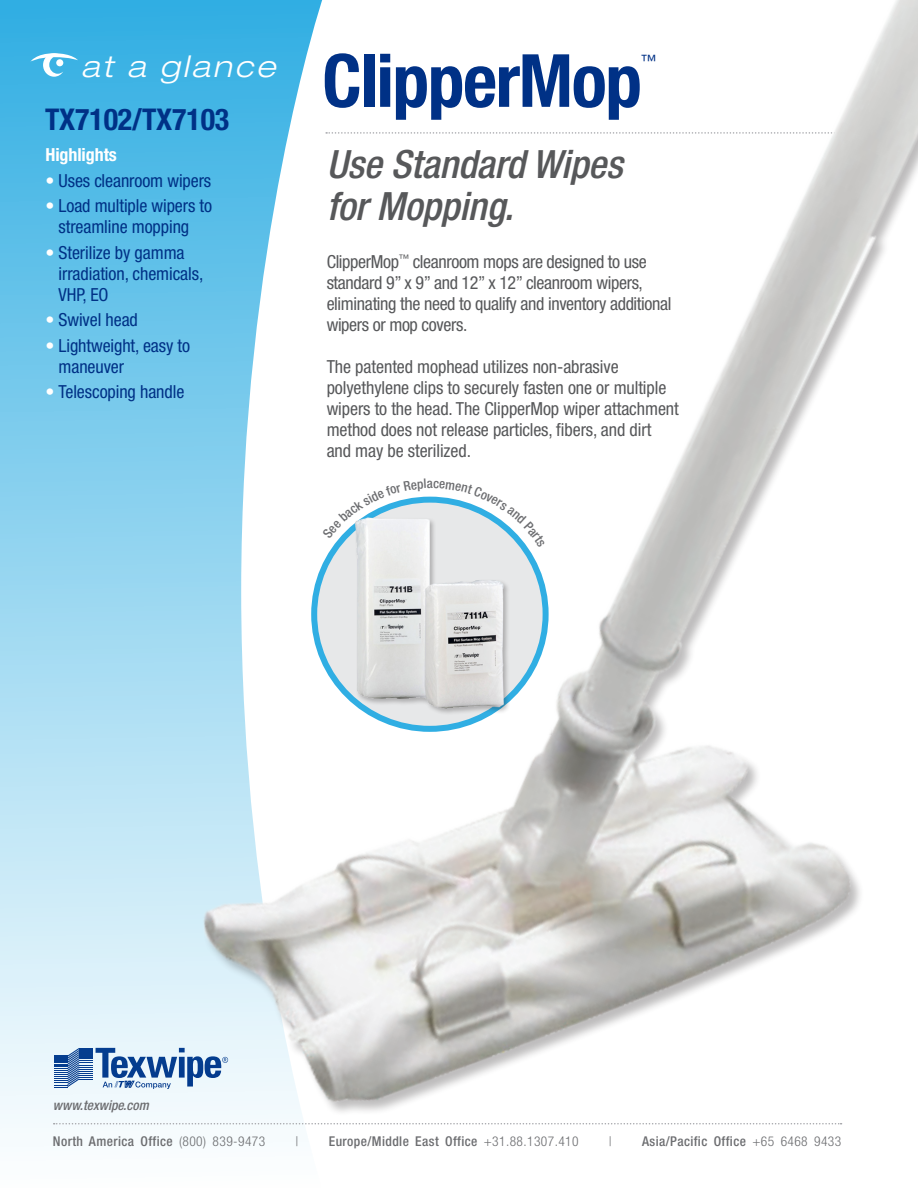
<style>
.page{position:relative;width:918px;height:1188px;background:#fff}
.page>*{position:absolute;margin:0;border:0;box-sizing:border-box;transform-origin:0 0}
.t1{font:700 condensed 73.5px "Helvetica Neue";letter-spacing:-.02em;color:#003186}
.t2{font:italic 500 condensed 39px/42px "Helvetica Neue";letter-spacing:-.005em;color:#57585a}
.t3{font:700 condensed 30px "Helvetica Neue";letter-spacing:-.005em;color:#003186}
.t4{font:italic 300 expanded 30px "Helvetica Neue";letter-spacing:.1em;color:#fff}
.t5{font:condensed 18px/21px "Helvetica Neue";letter-spacing:-.005em;color:#57585a}
.t6{font:condensed 18px/21px "Helvetica Neue";letter-spacing:-.005em;color:#003186}
.t7{font:700 condensed 18px "Helvetica Neue";letter-spacing:-.005em;color:#fff}
.t8{font:condensed 15.75px "Helvetica Neue";color:#003186}
.t9{font:500 condensed 13.5px "Helvetica Neue";letter-spacing:.03em;color:#6c6d70}
.t10{font:italic 500 condensed 13.5px "Helvetica Neue";color:#6c6d70}
.t11{font:300 condensed 13.5px "Helvetica Neue";color:#6c6d70}
.t12{font:500 condensed 13.2px "Helvetica Neue";color:#6c6d70}
.s1{font-weight:700;color:#fff}
.s2{font-weight:300}
</style>
<div class="page">
<svg style="left:0;top:0;width:161px;height:1129px;background:#92d3ef"></svg>
<svg style="left:54px;top:1123px;width:107px;height:1px"></svg>
<img style="left:161px;top:0;width:757px;height:1126px">
<svg style="left:314px;top:500px;width:232px;height:229px;background:#b9d9e7"></svg>
<div style="left:311px;top:497px;width:238px;height:235px;border:6px solid #30aee3;border-radius:50%"></div>
<img style="left:328px;top:511px;width:207px;height:207px">
<svg style="left:30px;top:53px;width:48px;height:24px"></svg>
<div style="left:56px;top:59px;width:7px;height:7px;background:#fff;border-radius:50%"></div>
<svg style="left:322px;top:479px;width:104px;height:60px"></svg>
<svg style="left:433px;top:481px;width:112px;height:66px"></svg>
<p class="t4" style="left:81px;top:48px;width:196px">at a glance</p>
<p class="t3" style="left:45px;top:101px;width:186px">TX7102/TX7103</p>
<p class="t7" style="left:45px;top:144px;width:73px">Highlights</p>
<p class="t6" style="left:45px;top:170px;width:167px"><span class="s1">•</span> Uses cleanroom wipers</p>
<p class="t6" style="left:45px;top:195px;width:168px;text-align:center"><span class="s1">•</span> Load multiple wipers to streamline mopping</p>
<p class="t6" style="left:59px;top:242px;width:146px;text-indent:-13px"><span class="s1">•</span> Sterilize by gamma irradiation, chemicals,<br>VHP, EO</p>
<p class="t6" style="left:45px;top:309px;width:94px"><span class="s1">•</span> Swivel head</p>
<p class="t6" style="left:59px;top:335px;width:133px;text-indent:-13px"><span class="s1">•</span> Lightweight, easy to maneuver</p>
<p class="t6" style="left:45px;top:381px;width:140px"><span class="s1">•</span> Telescoping handle</p>
<p class="t1" style="left:322px;top:36px;width:321px">ClipperMop</p>
<p class="t8" style="left:641px;top:52px;width:17px">™</p>
<p class="t2" style="left:327px;top:142px;width:298px">Use Standard Wipes for Mopping.</p>
<p class="t5" style="left:327px;top:251px;width:346px">ClipperMop<sup>™</sup> cleanroom mops are designed to use standard 9” x 9” and 12” x 12” cleanroom wipers, eliminating the need to qualify and inventory additional wipers or mop covers.</p>
<p class="t5" style="left:327px;top:356px;width:354px">The patented mophead utilizes non-abrasive polyethylene clips to securely fasten one or multiple wipers to the head. The ClipperMop wiper attachment method does not release particles, fibers, and dirt and may be sterilized.</p>
<p class="t12" style="left:427px;top:476px;width:8px">a</p>
<p class="t10" style="left:53px;top:1098px;width:97px">www.texwipe.com</p>
<p class="t9" style="left:53px;top:1133px;width:214px">North America Office <span class="s2">(800) 839-9473</span></p>
<p class="t11" style="left:296px;top:1133px;width:4px">|</p>
<p class="t9" style="left:329px;top:1133px;width:251px">Europe/Middle East Office <span class="s2">+31.88.1307.410</span></p>
<p class="t11" style="left:609px;top:1133px;width:4px">|</p>
<p class="t9" style="left:642px;top:1133px;width:201px">Asia/Pacific Office <span class="s2">+65 6468 9433</span></p>
</div>
